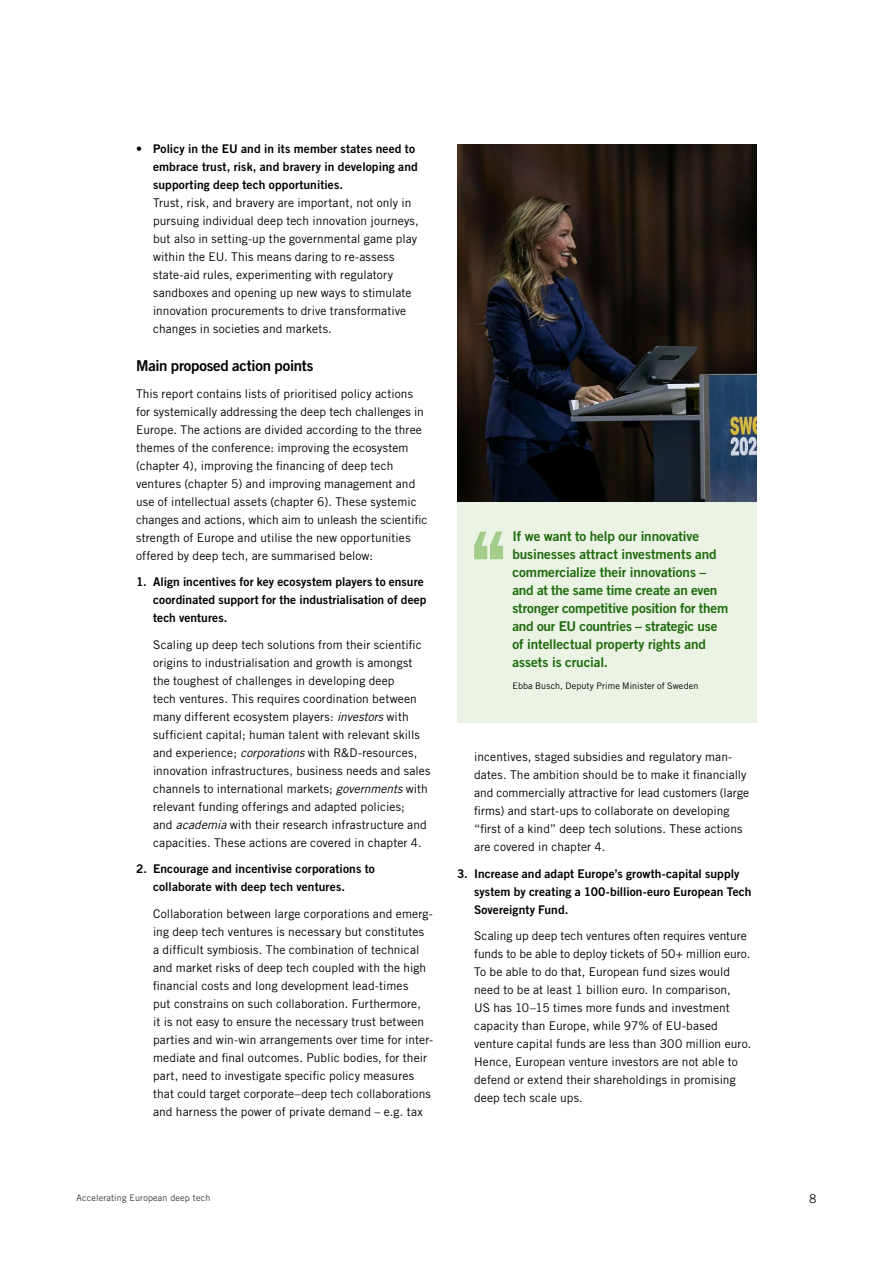
<style>
.page{position:relative;width:893px;height:1263px;background:#fff}
.page>*{position:absolute;margin:0;border:0;box-sizing:border-box;transform-origin:0 0}
.H3_numrerad{font:15px "Trade Gothic LT Pro Bd 2";letter-spacing:-.015em;color:#000}
.citat_grönt{font:13.5px/18px "Trade Gothic LT Pro Bd 2";letter-spacing:-.005em;color:#1e6a0c}
.Normal_4_mm_vänstermarginal{font:12px/18px "Trade Gothic LT Pro";letter-spacing:.01em;color:#000}
.t1{font:12px/18px "Trade Gothic LT Pro Bd 2";letter-spacing:.005em;color:#000}
.t2{font:12px "Trade Gothic LT Pro";color:#121619}
.citat_grönt_underskrift{font:9px "Trade Gothic LT Pro";letter-spacing:.015em;color:#000}
.t3{font:9px "Trade Gothic LT Pro";letter-spacing:.015em;color:#343a3f}
.s1{font-family:"Trade Gothic LT Pro Bd 2"}
.s2{font-style:italic}
</style>
<div class="page">
<div style="left:457px;top:502px;width:300px;height:221px;background:#eaf3e4"></div>
<svg style="left:474px;top:531px;width:29px;height:28px"></svg>
<img style="left:457px;top:145px;width:300px;height:357px">
<p class="Normal_4_mm_vänstermarginal" style="left:153px;top:140px;width:267px;text-indent:-17px"><span class="s1">• Policy in the EU and in its member states need to embrace trust, risk, and bravery in developing and supporting deep tech opportunities.<br></span>Trust, risk, and bravery are important, not only in pursuing individual deep tech innovation journeys, but also in setting-up the governmental game play within the EU. This means daring to re-assess state-aid rules, experimenting with regulatory sandboxes and opening up new ways to stimulate innovation procurements to drive transformative changes in societies and markets.</p>
<p class="H3_numrerad" style="left:136px;top:357px;width:179px">Main proposed action points</p>
<p class="Normal_4_mm_vänstermarginal" style="left:136px;top:384px;width:293px">This report contains lists of prioritised policy actions for systemically addressing the deep tech challenges in Europe. The actions are divided according to the three themes of the conference: improving the ecosystem (chapter 4), improving the financing of deep tech ventures (chapter 5) and improving management and use of intellectual assets (chapter 6). These systemic changes and actions, which aim to unleash the scientific strength of Europe and utilise the new opportunities offered by deep tech, are summarised below:</p>
<p class="t1" style="left:153px;top:573px;width:275px;text-indent:-17px">1. Align incentives for key ecosystem players to ensure coordinated support for the industrialisation of deep tech ventures.</p>
<p class="Normal_4_mm_vänstermarginal" style="left:153px;top:635px;width:279px">Scaling up deep tech solutions from their scientific origins to industrialisation and growth is amongst the toughest of challenges in developing deep<br>tech ventures. This requires coordination between many different ecosystem players: <span class="s2">investors</span> with sufficient capital; human talent with relevant skills and experience; <span class="s2">corporations</span> with R&amp;D-resources, innovation infrastructures, business needs and sales channels to international markets; <span class="s2">governments</span> with relevant funding offerings and adapted policies;<br>and <span class="s2">academia</span> with their research infrastructure and capacities. These actions are covered in chapter 4.</p>
<p class="t1" style="left:153px;top:860px;width:223px;text-indent:-17px">2. Encourage and incentivise corporations to collaborate with deep tech ventures.</p>
<p class="Normal_4_mm_vänstermarginal" style="left:153px;top:904px;width:282px">Collaboration between large corporations and emerg&shy;ing deep tech ventures is necessary but constitutes a difficult symbiosis. The combination of technical and market risks of deep tech coupled with the high financial costs and long development lead-times<br>put constrains on such collaboration. Furthermore,<br>it is not easy to ensure the necessary trust between parties and win-win arrangements over time for inter&shy;mediate and final outcomes. Public bodies, for their part, need to investigate specific policy measures that could target corporate–deep tech collaborations and harness the power of private demand – e.g. tax</p>
<p class="citat_grönt" style="left:512px;top:527px;width:217px">If we want to help our innovative businesses attract investments and commercialize their innovations – and at the same time create an even stronger competitive position for them and our EU countries – strategic use of intellectual property rights and assets is crucial.</p>
<p class="citat_grönt_underskrift" style="left:512px;top:681px;width:188px">Ebba Busch, Deputy Prime Minister of Sweden</p>
<p class="Normal_4_mm_vänstermarginal" style="left:474px;top:748px;width:276px">incentives, staged subsidies and regulatory man&shy;dates. The ambition should be to make it financially and commercially attractive for lead customers (large firms) and start-ups to collaborate on developing “first of a kind” deep tech solutions. These actions are covered in chapter 4.</p>
<p class="t1" style="left:474px;top:864px;width:279px;text-indent:-17px">3. Increase and adapt Europe’s growth-capital supply system by creating a 100-billion-euro European Tech<br>Sovereignty Fund.</p>
<p class="Normal_4_mm_vänstermarginal" style="left:474px;top:927px;width:279px">Scaling up deep tech ventures often requires venture funds to be able to deploy tickets of 50+ million euro.<br>To be able to do that, European fund sizes would need to be at least 1 billion euro. In comparison,<br>US has 10–15 times more funds and investment capacity than Europe, while 97% of EU-based venture capital funds are less than 300 million euro.<br>Hence, European venture investors are not able to defend or extend their shareholdings in promising deep tech scale ups.</p>
<p class="t3" style="left:77px;top:1192px;width:135px">Accelerating European deep tech</p>
<p class="t2" style="left:809px;top:1191px;width:9px">8</p>
</div>
